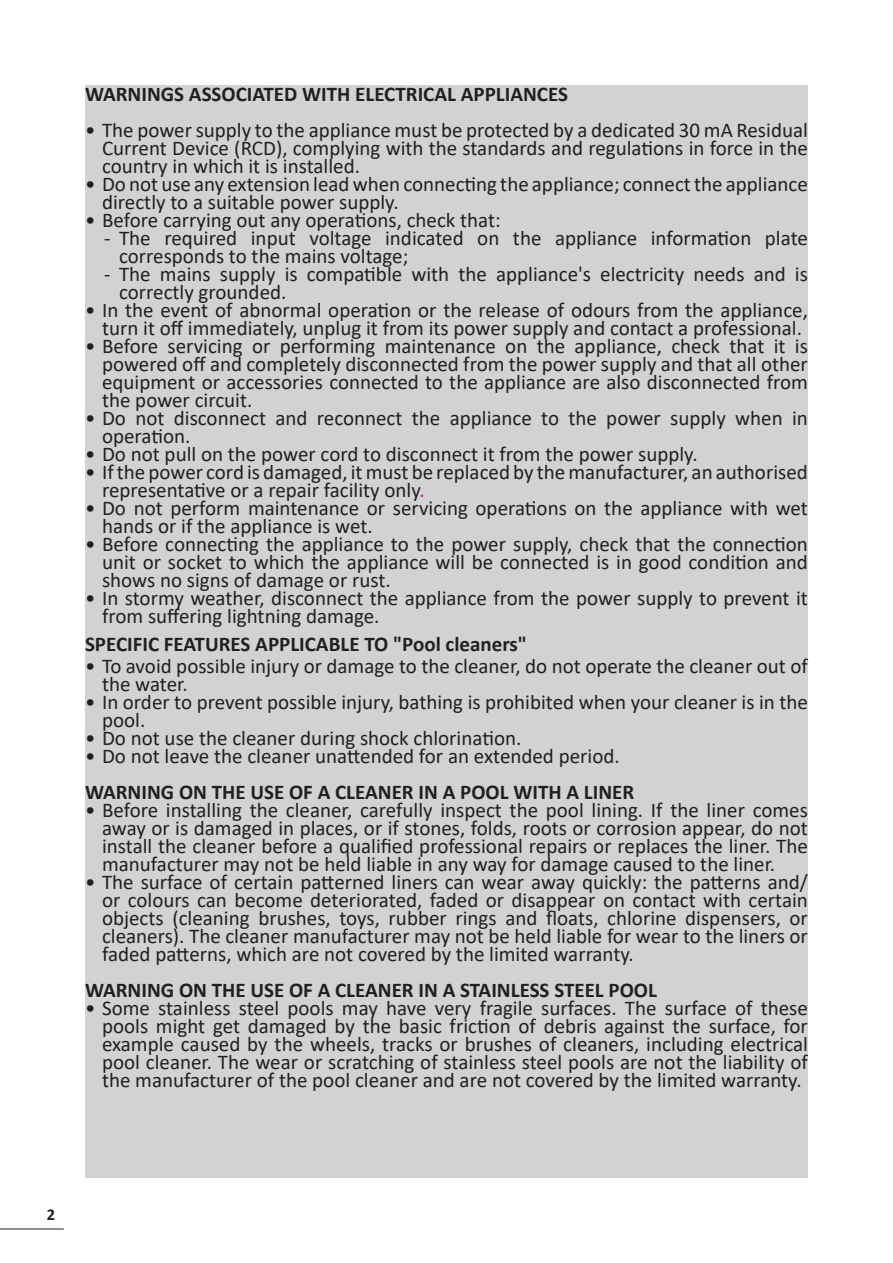
<style>
.page{position:relative;width:893px;height:1263px;background:#fff}
.page>*{position:absolute;margin:0;border:0;box-sizing:border-box;transform-origin:0 0}
.t1{font:21px/18px "Calibri";color:#231f20}
.Texte_normal___puce_Wanring{font:700 21px "Calibri";color:#231f20}
.Texte_Normal{font:700 21px "Calibri";color:#231f20}
.Texte_normal{font:700 21px "Calibri";color:#231f20}
.t2{font:700 16.5px "Calibri";color:#231f20}
.s1{color:#ed028c}
</style>
<div class="page">
<hr style="left:0;top:1228px;width:64px;height:1px;background:#231f20">
<div style="left:85px;top:85px;width:723px;height:550px;background:#d1d2d4"></div>
<div style="left:85px;top:635px;width:723px;height:543px;background:#d1d2d4"></div>
<p class="Texte_Normal" style="left:85px;top:79px;width:484px">WARNINGS ASSOCIATED WITH ELECTRICAL APPLIANCES</p>
<p class="t1" style="left:102px;top:120px;width:707px;text-align:justify;text-indent:-17px">• The power supply to the appliance must be protected by a dedicated 30 mA Residual Current Device (RCD), complying with the standards and regulations in force in the country in which it is installed.</p>
<p class="t1" style="left:102px;top:174px;width:707px;text-indent:-17px">• Do not use any extension lead when connecting the appliance; connect the appliance directly to a suitable power supply.</p>
<p class="t1" style="left:85px;top:210px;width:417px">• Before carrying out any operations, check that:</p>
<p class="t1" style="left:119px;top:228px;width:690px;text-indent:-15px">- The required input voltage indicated on the appliance information plate corresponds to the mains voltage;</p>
<p class="t1" style="left:119px;top:264px;width:690px;text-indent:-15px">- The mains supply is compatible with the appliance's electricity needs and is correctly grounded.</p>
<p class="t1" style="left:85px;top:300px;width:724px;text-align:center">• In the event of abnormal operation or the release of odours from the appliance, turn it off immediately, unplug it from its power supply and contact a professional.</p>
<p class="t1" style="left:102px;top:336px;width:707px;text-align:justify;text-indent:-17px">• Before servicing or performing maintenance on the appliance, check that it is powered off and completely disconnected from the power supply and that all other equipment or accessories connected to the appliance are also disconnected from the power circuit.</p>
<p class="t1" style="left:102px;top:408px;width:707px;text-indent:-17px">• Do not disconnect and reconnect the appliance to the power supply when in operation.</p>
<p class="t1" style="left:85px;top:444px;width:614px">• Do not pull on the power cord to disconnect it from the power supply.</p>
<p class="t1" style="left:102px;top:462px;width:707px;text-indent:-17px">• If the power cord is damaged, it must be replaced by the manufacturer, an authorised representative or a repair facility only<span class="s1">.</span></p>
<p class="t1" style="left:102px;top:498px;width:707px;text-indent:-17px">• Do not perform maintenance or servicing operations on the appliance with wet hands or if the appliance is wet.</p>
<p class="t1" style="left:102px;top:534px;width:707px;text-align:justify;text-indent:-17px">• Before connecting the appliance to the power supply, check that the connection unit or socket to which the appliance will be connected is in good condition and shows no signs of damage or rust.</p>
<p class="t1" style="left:102px;top:588px;width:707px;text-indent:-17px">• In stormy weather, disconnect the appliance from the power supply to prevent it from suffering lightning damage.</p>
<p class="Texte_normal" style="left:85px;top:629px;width:444px">SPECIFIC FEATURES APPLICABLE TO "Pool cleaners"</p>
<p class="t1" style="left:102px;top:657px;width:707px;text-indent:-17px">• To avoid possible injury or damage to the cleaner, do not operate the cleaner out of the water.</p>
<p class="t1" style="left:102px;top:693px;width:707px;text-indent:-17px">• In order to prevent possible injury, bathing is prohibited when your cleaner is in the pool.</p>
<p class="t1" style="left:85px;top:729px;width:438px">• Do not use the cleaner during shock chlorination.</p>
<p class="t1" style="left:85px;top:747px;width:536px">• Do not leave the cleaner unattended for an extended period.</p>
<p class="Texte_normal___puce_Wanring" style="left:85px;top:777px;width:551px">WARNING ON THE USE OF A CLEANER IN A POOL WITH A LINER</p>
<p class="t1" style="left:102px;top:801px;width:707px;text-align:justify;text-indent:-17px">• Before installing the cleaner, carefully inspect the pool lining. If the liner comes away or is damaged in places, or if stones, folds, roots or corrosion appear, do not install the cleaner before a qualified professional repairs or replaces the liner. The manufacturer may not be held liable in any way for damage caused to the liner.</p>
<p class="t1" style="left:102px;top:873px;width:707px;text-align:justify;text-indent:-17px">• The surface of certain patterned liners can wear away quickly: the patterns and/ or colours can become deteriorated, faded or disappear on contact with certain objects (cleaning brushes, toys, rubber rings and floats, chlorine dispensers, or cleaners). The cleaner manufacturer may not be held liable for wear to the liners or faded patterns, which are not covered by the limited warranty.</p>
<p class="Texte_normal___puce_Wanring" style="left:85px;top:975px;width:573px">WARNING ON THE USE OF A CLEANER IN A STAINLESS STEEL POOL</p>
<p class="t1" style="left:102px;top:999px;width:707px;text-align:justify;text-indent:-17px">• Some stainless steel pools may have very fragile surfaces. The surface of these pools might get damaged by the basic friction of debris against the surface, for example caused by the wheels, tracks or brushes of cleaners, including electrical pool cleaner. The wear or scratching of stainless steel pools are not the liability of the manufacturer of the pool cleaner and are not covered by the limited warranty.</p>
<p class="t2" style="left:47px;top:1203px;width:10px">2</p>
</div>
